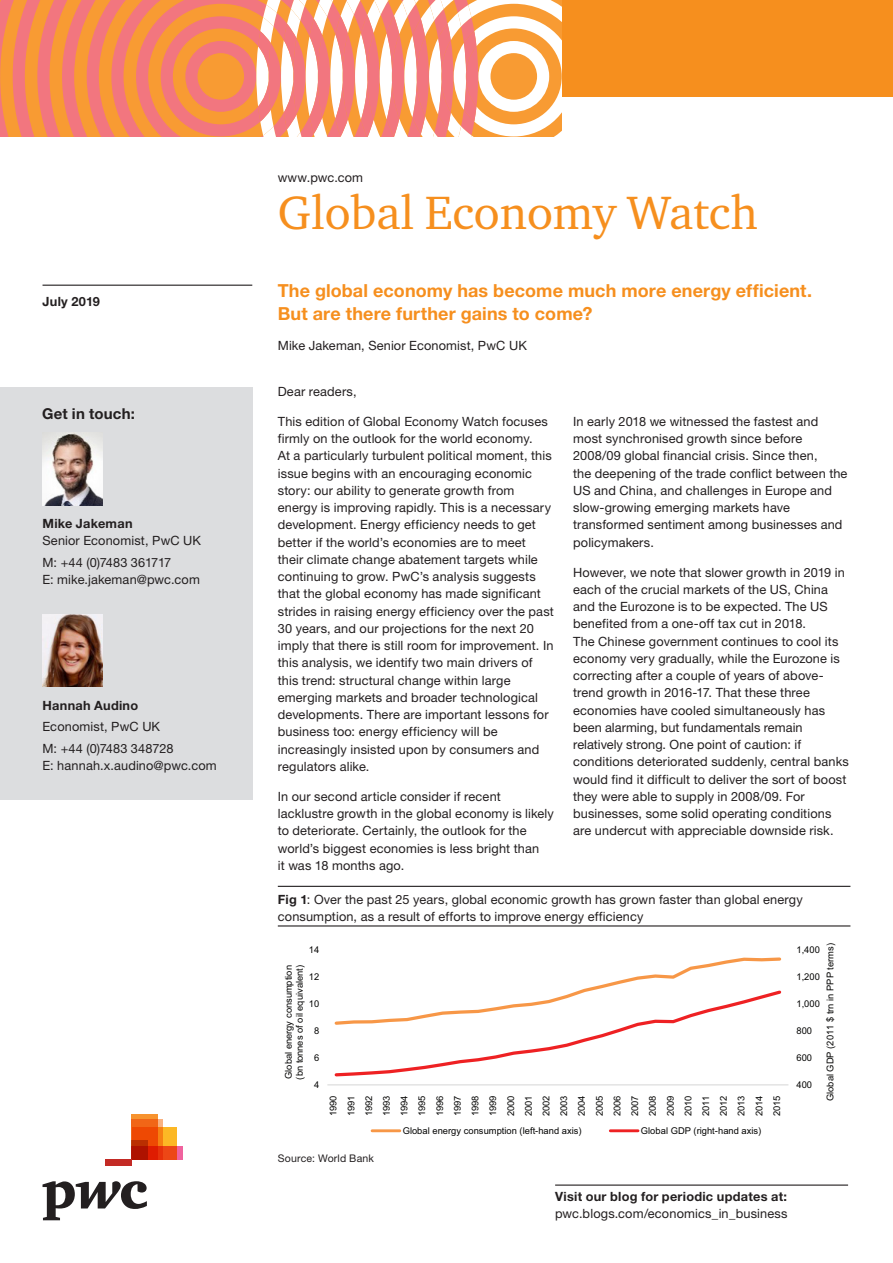
<style>
.page{position:relative;width:893px;height:1263px;background:#fff}
.page>*{position:absolute;margin:0;border:0;box-sizing:border-box;transform-origin:0 0}
.t1{font:48px "Charter ITC Std";color:#f68f1e}
.Body_text{font:700 18px/22.5px "Helvetica Neue LTW1 G";letter-spacing:.005em;color:#f68f1e}
.Body_text-2{font:700 15px "Helvetica Neue LTW1 G";letter-spacing:.015em;color:#231f20}
.Body_text-3{font:12.75px/17.2px "Helvetica Neue LTW1 G";letter-spacing:.01em;color:#231f20}
.Body_text-4{font:700 12.75px "Helvetica Neue LTW1 G";letter-spacing:.02em;color:#231f20}
.Body_text-5{font:10.5px "Helvetica Neue LTW1 G";letter-spacing:.02em;color:#231f20}
.t2{font:9.3px/17.7px "Arial";color:#050504}
.s1{font-weight:700}
</style>
<div class="page">
<div style="left:0;top:387px;width:252px;height:412px;background:#dcdddf"></div>
<div style="left:561px;top:0;width:332px;height:96px;background:#f68f1e"></div>
<div style="left:132px;top:1127px;width:44px;height:32px;background:#fcb825"></div>
<svg style="left:163px;top:1146px;width:20px;height:13px"></svg>
<svg style="left:158px;top:1119px;width:5px;height:40px"></svg>
<svg style="left:132px;top:1114px;width:26px;height:45px"></svg>
<svg style="left:132px;top:1140px;width:16px;height:19px"></svg>
<div style="left:106px;top:1159px;width:26px;height:7px;background:#c32a25"></div>
<svg style="left:43px;top:1181px;width:104px;height:39px"></svg>
<hr style="left:43px;top:285px;width:209px;height:1px;background:#231f20">
<hr style="left:555px;top:1184px;width:293px;height:2px;background:#231f20">
<svg style="left:0;top:0;width:13px;height:136px;background:#f68f49"></svg>
<svg style="left:13px;top:0;width:548px;height:136px"></svg>
<img style="left:43px;top:433px;width:59px;height:72px">
<img style="left:43px;top:614px;width:59px;height:72px">
<hr style="left:278px;top:886px;width:572px;height:1px;background:#231f20">
<hr style="left:278px;top:925px;width:572px;height:1px;background:#231f20">
<hr style="left:327px;top:1084px;width:461px;height:1px;background:#d9d9d8">
<svg style="left:334px;top:957px;width:448px;height:120px"></svg>
<hr style="left:372px;top:1129px;width:28px;height:3px;background:#f79747">
<hr style="left:610px;top:1129px;width:28px;height:3px;background:#ee2123">
<p class="Body_text-4" style="left:43px;top:294px;width:59px">July 2019</p>
<p class="Body_text-2" style="left:42px;top:404px;width:94px">Get in touch:</p>
<p class="Body_text-3" style="left:43px;top:515px;width:160px"><span class="s1">Mike Jakeman<br></span>Senior Economist, PwC UK</p>
<p class="Body_text-3" style="left:43px;top:554px;width:159px">M: +44 (0)7483 361717<br>E: mike.jakeman@pwc.com</p>
<p class="Body_text-4" style="left:43px;top:697px;width:97px">Hannah Audino</p>
<p class="Body_text-3" style="left:43px;top:718px;width:119px">Economist, PwC UK</p>
<p class="Body_text-3" style="left:43px;top:739px;width:176px">M: +44 (0)7483 348728<br>E: hannah.x.audino@pwc.com</p>
<p class="Body_text-3" style="left:278px;top:169px;width:87px">www.pwc.com</p>
<p class="t1" style="left:278px;top:183px;width:481px">Global Economy Watch</p>
<p class="Body_text" style="left:278px;top:280px;width:536px">The global economy has become much more energy efficient.<br>But are there further gains to come?</p>
<p class="Body_text-3" style="left:278px;top:337px;width:251px">Mike Jakeman, Senior Economist, PwC UK</p>
<p class="Body_text-3" style="left:278px;top:383px;width:80px">Dear readers,</p>
<p class="Body_text-3" style="left:278px;top:413px;width:278px">This edition of Global Economy Watch focuses firmly on the outlook for the world economy.<br>At a particularly turbulent political moment, this issue begins with an encouraging economic story: our ability to generate growth from energy is improving rapidly. This is a necessary development. Energy efficiency needs to get better if the world’s economies are to meet their climate change abatement targets while continuing to grow. PwC’s analysis suggests that the global economy has made significant strides in raising energy efficiency over the past 30 years, and our projections for the next 20 imply that there is still room for improvement. In this analysis, we identify two main drivers of this trend: structural change within large emerging markets and broader technological developments. There are important lessons for business too: energy efficiency will be increasingly insisted upon by consumers and regulators alike.</p>
<p class="Body_text-3" style="left:278px;top:788px;width:278px">In our second article consider if recent lacklustre growth in the global economy is likely to deteriorate. Certainly, the outlook for the world’s biggest economies is less bright than<br>it was 18 months ago.</p>
<p class="Body_text-3" style="left:573px;top:413px;width:276px">In early 2018 we witnessed the fastest and most synchronised growth since before 2008/09 global financial crisis. Since then,<br>the deepening of the trade conflict between the US and China, and challenges in Europe and slow-growing emerging markets have transformed sentiment among businesses and policymakers.</p>
<p class="Body_text-3" style="left:573px;top:563px;width:277px">However, we note that slower growth in 2019 in each of the crucial markets of the US, China and the Eurozone is to be expected. The US benefited from a one-off tax cut in 2018.<br>The Chinese government continues to cool its economy very gradually, while the Eurozone is correcting after a couple of years of above&shy;trend growth in 2016-17. That these three economies have cooled simultaneously has been alarming, but fundamentals remain relatively strong. One point of caution: if conditions deteriorated suddenly, central banks would find it difficult to deliver the sort of boost they were able to supply in 2008/09. For businesses, some solid operating conditions are undercut with appreciable downside risk.</p>
<p class="Body_text-3" style="left:278px;top:891px;width:526px"><span class="s1">Fig 1</span>: Over the past 25 years, global economic growth has grown faster than global energy consumption, as a result of efforts to improve energy efficiency</p>
<p class="t2" style="left:309px;top:941px;width:12px">14</p>
<p class="t2" style="left:283px;top:1079px;width:116px;line-height:11.2px;rotate:-90deg">Global energy consumption (bn tonnes of oil equivalent)</p>
<p class="t2" style="left:309px;top:968px;width:12px">12</p>
<p class="t2" style="left:309px;top:995px;width:12px">10</p>
<p class="t2" style="left:314px;top:1022px;width:7px">8</p>
<p class="t2" style="left:314px;top:1049px;width:7px">6</p>
<p class="t2" style="left:314px;top:1076px;width:7px">4</p>
<p class="t2" style="left:325px;top:1116px;width:22px;text-align:justify;rotate:-90deg">1990<br>1991<br>1992<br>1993<br>1994<br>1995<br>1996<br>1997<br>1998<br>1999<br>2000<br>2001<br>2002<br>2003<br>2004<br>2005<br>2006<br>2007<br>2008<br>2009<br>2010<br>2011<br>2012<br>2013<br>2014<br>2015</p>
<p class="t2" style="left:403px;top:1122px;width:181px">Global energy consumption (left-hand axis)</p>
<p class="t2" style="left:641px;top:1122px;width:122px">Global GDP (right-hand axis)</p>
<p class="Body_text-5" style="left:278px;top:1151px;width:98px">Source: World Bank</p>
<p class="t2" style="left:821px;top:1101px;width:160px;rotate:-90deg">Global GDP (2011 $ trn in PPP terms)</p>
<p class="t2" style="left:796px;top:941px;width:25px">1,400</p>
<p class="t2" style="left:796px;top:968px;width:25px">1,200</p>
<p class="t2" style="left:796px;top:995px;width:25px">1,000</p>
<p class="t2" style="left:796px;top:1022px;width:17px">800</p>
<p class="t2" style="left:796px;top:1049px;width:17px">600</p>
<p class="t2" style="left:796px;top:1076px;width:17px">400</p>
<p class="Body_text-4" style="left:555px;top:1189px;width:233px">Visit our blog for periodic updates at:</p>
<p class="Body_text-3" style="left:555px;top:1205px;width:234px">pwc.blogs.com/economics_in_business</p>
</div>
